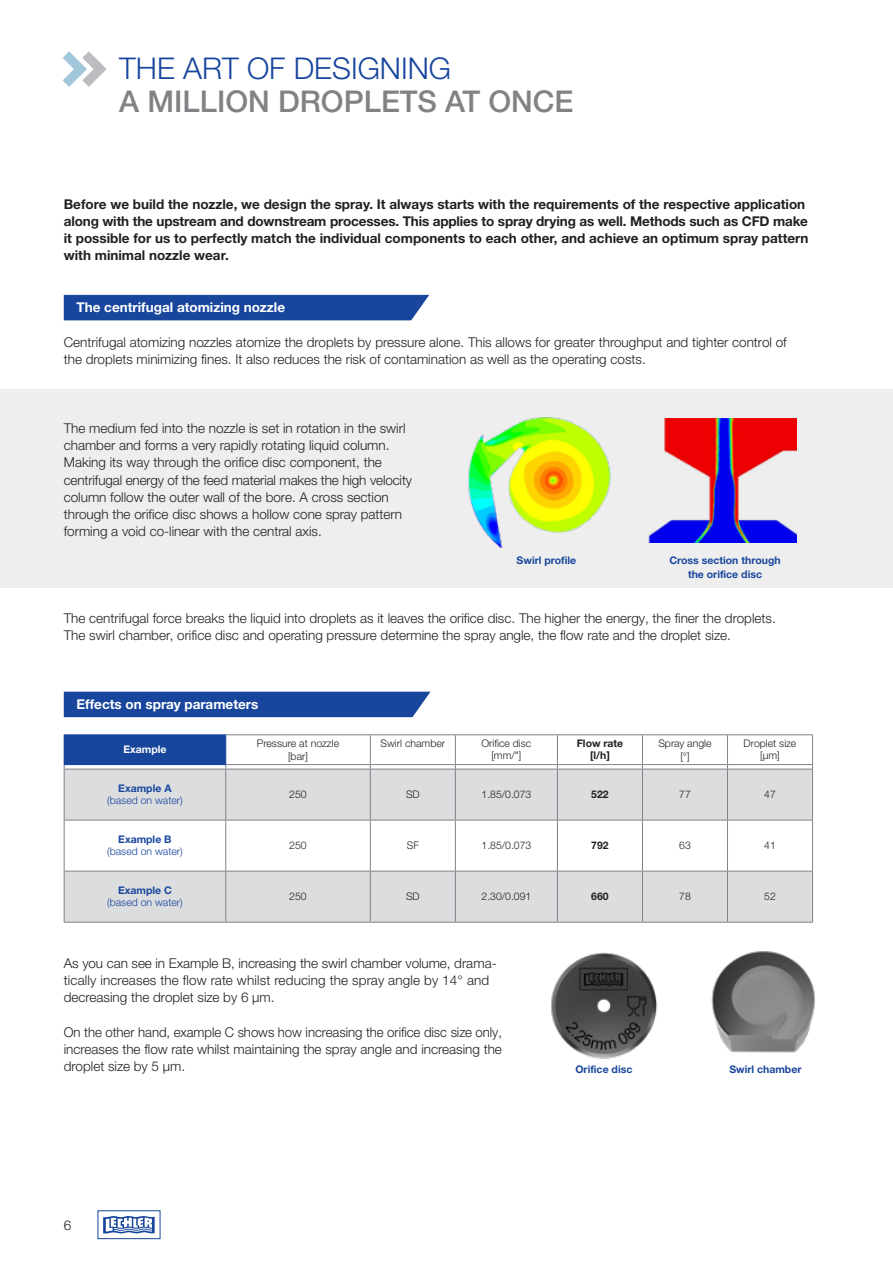
<style>
.page{position:relative;width:893px;height:1263px;background:#fff}
.page>*{position:absolute;margin:0;border:0;box-sizing:border-box;transform-origin:0 0}
.t1{font:500 30px "Helvetica Neue LTW1 G";color:#808285}
.t2{font:300 30px "Helvetica Neue LTW1 G";color:#18469d}
.t3{font:300 13.5px/17.2px "Helvetica Neue LTW1 G";color:#231f20}
.t4{font:700 13.5px/17.2px "Helvetica Neue LTW1 G";color:#231f20}
.t5{font:700 13.5px "Helvetica Neue LTW1 G";color:#fff}
.t6{font:300 10.5px/12.6px "Helvetica Neue LTW1 G";color:#231f20;text-align:center}
.t7{font:700 10.5px/13.5px "Helvetica Neue LTW1 G";color:#18469d;text-align:center}
.t8{font:300 10.5px "Helvetica Neue LTW1 G";color:#18469d}
.t9{font:700 10.5px/12px "Helvetica Neue LTW1 G";color:#231f20;text-align:center}
.t10{font:700 10.5px "Helvetica Neue LTW1 G";color:#fff}
</style>
<div class="page">
<div style="left:0;top:389px;width:893px;height:199px;background:#eeeeef"></div>
<img style="left:648px;top:418px;width:148px;height:124px">
<img style="left:468px;top:417px;width:143px;height:131px">
<img style="left:711px;top:951px;width:105px;height:102px">
<img style="left:551px;top:952px;width:107px;height:107px">
<div style="left:98px;top:1210px;width:62px;height:29px;border:1px solid #18469d"></div>
<svg style="left:103px;top:1216px;width:52px;height:18px"></svg>
<div style="left:64px;top:295px;width:365px;height:25px;background:#18469d"></div>
<div style="left:64px;top:692px;width:366px;height:25px;background:#18469d"></div>
<div style="left:64px;top:735px;width:162px;height:29px;background:#18469d"></div>
<div style="left:65px;top:770px;width:747px;height:152px;background:#dcdddf"></div>
<svg style="left:65px;top:821px;width:747px;height:50px"></svg>
<hr style="left:226px;top:734px;width:144px;height:1px;background:#808285">
<hr style="left:370px;top:734px;width:85px;height:1px;background:#808285">
<hr style="left:455px;top:734px;width:102px;height:1px;background:#808285">
<hr style="left:557px;top:734px;width:85px;height:1px;background:#808285">
<hr style="left:642px;top:734px;width:85px;height:1px;background:#808285">
<hr style="left:727px;top:734px;width:86px;height:1px;background:#808285">
<hr style="left:64px;top:769px;width:162px;height:1px;background:#808285">
<hr style="left:64px;top:769px;width:1px;height:51px;background:#808285">
<hr style="left:226px;top:769px;width:144px;height:1px;background:#808285">
<hr style="left:225px;top:769px;width:1px;height:51px;background:#808285">
<hr style="left:370px;top:769px;width:85px;height:1px;background:#808285">
<hr style="left:370px;top:769px;width:1px;height:51px;background:#808285">
<hr style="left:455px;top:769px;width:102px;height:1px;background:#808285">
<hr style="left:455px;top:769px;width:1px;height:51px;background:#808285">
<hr style="left:557px;top:769px;width:85px;height:1px;background:#808285">
<hr style="left:557px;top:769px;width:1px;height:51px;background:#808285">
<hr style="left:642px;top:769px;width:85px;height:1px;background:#808285">
<hr style="left:642px;top:769px;width:1px;height:51px;background:#808285">
<hr style="left:727px;top:769px;width:86px;height:1px;background:#808285">
<hr style="left:727px;top:769px;width:1px;height:51px;background:#808285">
<hr style="left:812px;top:769px;width:1px;height:51px;background:#808285">
<hr style="left:64px;top:820px;width:162px;height:1px;background:#808285">
<hr style="left:64px;top:820px;width:1px;height:51px;background:#808285">
<hr style="left:226px;top:820px;width:144px;height:1px;background:#808285">
<hr style="left:225px;top:820px;width:1px;height:51px;background:#808285">
<hr style="left:370px;top:820px;width:85px;height:1px;background:#808285">
<hr style="left:370px;top:820px;width:1px;height:51px;background:#808285">
<hr style="left:455px;top:820px;width:102px;height:1px;background:#808285">
<hr style="left:455px;top:820px;width:1px;height:51px;background:#808285">
<hr style="left:557px;top:820px;width:85px;height:1px;background:#808285">
<hr style="left:557px;top:820px;width:1px;height:51px;background:#808285">
<hr style="left:642px;top:820px;width:85px;height:1px;background:#808285">
<hr style="left:642px;top:820px;width:1px;height:51px;background:#808285">
<hr style="left:727px;top:820px;width:86px;height:1px;background:#808285">
<hr style="left:727px;top:820px;width:1px;height:51px;background:#808285">
<hr style="left:812px;top:820px;width:1px;height:51px;background:#808285">
<hr style="left:64px;top:871px;width:162px;height:1px;background:#808285">
<hr style="left:64px;top:871px;width:1px;height:51px;background:#808285">
<hr style="left:226px;top:871px;width:144px;height:1px;background:#808285">
<hr style="left:225px;top:871px;width:1px;height:51px;background:#808285">
<hr style="left:370px;top:871px;width:85px;height:1px;background:#808285">
<hr style="left:370px;top:871px;width:1px;height:51px;background:#808285">
<hr style="left:455px;top:871px;width:102px;height:1px;background:#808285">
<hr style="left:455px;top:871px;width:1px;height:51px;background:#808285">
<hr style="left:557px;top:871px;width:85px;height:1px;background:#808285">
<hr style="left:557px;top:871px;width:1px;height:51px;background:#808285">
<hr style="left:642px;top:871px;width:85px;height:1px;background:#808285">
<hr style="left:642px;top:871px;width:1px;height:51px;background:#808285">
<hr style="left:727px;top:871px;width:86px;height:1px;background:#808285">
<hr style="left:727px;top:871px;width:1px;height:51px;background:#808285">
<hr style="left:812px;top:871px;width:1px;height:51px;background:#808285">
<hr style="left:64px;top:922px;width:162px;height:1px;background:#808285">
<hr style="left:226px;top:922px;width:144px;height:1px;background:#808285">
<hr style="left:370px;top:922px;width:85px;height:1px;background:#808285">
<hr style="left:455px;top:922px;width:102px;height:1px;background:#808285">
<hr style="left:557px;top:922px;width:85px;height:1px;background:#808285">
<hr style="left:642px;top:922px;width:85px;height:1px;background:#808285">
<hr style="left:727px;top:922px;width:86px;height:1px;background:#808285">
<hr style="left:64px;top:734px;width:162px;height:1px;background:#18469d">
<svg style="left:225px;top:735px;width:588px;height:34px"></svg>
<hr style="left:64px;top:764px;width:162px;height:1px;background:#18469d">
<svg style="left:63px;top:51px;width:44px;height:36px"></svg>
<h1 class="t2" style="left:119px;top:50px;width:333px">THE ART OF DESIGNING</h1>
<h1 class="t1" style="left:119px;top:83px;width:456px">A MILLION DROPLETS AT ONCE</h1>
<p class="t4" style="left:64px;top:195px;width:746px">Before we build the nozzle, we design the spray. It always starts with the requirements of the respective application along with the upstream and downstream processes. This applies to spray drying as well. Methods such as CFD make it possible for us to perfectly match the individual components to each other, and achieve an optimum spray pattern with minimal nozzle wear.</p>
<p class="t5" style="left:77px;top:299px;width:210px">The centrifugal atomizing nozzle</p>
<p class="t3" style="left:64px;top:333px;width:724px">Centrifugal atomizing nozzles atomize the droplets by pressure alone. This allows for greater throughput and tighter control of the droplets minimizing fines. It also reduces the risk of contamination as well as the operating costs.</p>
<p class="t3" style="left:64px;top:419px;width:350px">The medium fed into the nozzle is set in rotation in the swirl chamber and forms a very rapidly rotating liquid column.<br>Making its way through the orifice disc component, the centrifugal energy of the feed material makes the high velocity column follow the outer wall of the bore. A cross section through the orifice disc shows a hollow cone spray pattern forming a void co-linear with the central axis.</p>
<p class="t7" style="left:517px;top:554px;width:61px">Swirl profile</p>
<p class="t7" style="left:669px;top:554px;width:113px">Cross section through the orifice disc</p>
<p class="t3" style="left:64px;top:609px;width:713px">The centrifugal force breaks the liquid into droplets as it leaves the orifice disc. The higher the energy, the finer the droplets.<br>The swirl chamber, orifice disc and operating pressure determine the spray angle, the flow rate and the droplet size.</p>
<p class="t5" style="left:77px;top:696px;width:183px">Effects on spray parameters</p>
<p class="t10" style="left:123px;top:743px;width:45px">Example</p>
<p class="t6" style="left:257px;top:737px;width:84px">Pressure at nozzle [bar]</p>
<p class="t6" style="left:381px;top:737px;width:66px">Swirl chamber</p>
<p class="t6" style="left:481px;top:738px;width:51px;line-height:12px">Orifice disc [mm/"]</p>
<p class="t9" style="left:577px;top:738px;width:48px">Flow rate [l/h]</p>
<p class="t6" style="left:658px;top:737px;width:55px">Spray angle [°]</p>
<p class="t6" style="left:744px;top:738px;width:54px;line-height:12px">Droplet size [µm]</p>
<p class="t7" style="left:118px;top:782px;width:55px">Example A</p>
<p class="t8" style="left:107px;top:794px;width:77px">(based on water)</p>
<p class="t6" style="left:289px;top:788px;width:19px">250</p>
<p class="t6" style="left:406px;top:788px;width:15px">SD</p>
<p class="t6" style="left:482px;top:788px;width:51px">1.85/0.073</p>
<p class="t9" style="left:591px;top:788px;width:19px">522</p>
<p class="t6" style="left:679px;top:788px;width:13px">77</p>
<p class="t6" style="left:764px;top:788px;width:13px">47</p>
<p class="t7" style="left:118px;top:833px;width:55px">Example B</p>
<p class="t8" style="left:107px;top:845px;width:77px">(based on water)</p>
<p class="t7" style="left:118px;top:884px;width:55px">Example C</p>
<p class="t8" style="left:107px;top:896px;width:77px">(based on water)</p>
<p class="t6" style="left:289px;top:839px;width:19px">250</p>
<p class="t6" style="left:407px;top:839px;width:14px">SF</p>
<p class="t6" style="left:482px;top:839px;width:51px">1.85/0.073</p>
<p class="t9" style="left:591px;top:839px;width:19px">792</p>
<p class="t6" style="left:679px;top:839px;width:13px">63</p>
<p class="t6" style="left:764px;top:839px;width:13px">41</p>
<p class="t6" style="left:289px;top:890px;width:19px">250</p>
<p class="t6" style="left:406px;top:890px;width:15px">SD</p>
<p class="t6" style="left:482px;top:890px;width:51px">2.30/0.091</p>
<p class="t9" style="left:591px;top:890px;width:19px">660</p>
<p class="t6" style="left:679px;top:890px;width:13px">78</p>
<p class="t6" style="left:764px;top:890px;width:13px">52</p>
<p class="t3" style="left:64px;top:954px;width:433px">As you can see in Example B, increasing the swirl chamber volume, drama&shy;tically increases the flow rate whilst reducing the spray angle by 14° and decreasing the droplet size by 6 µm.</p>
<p class="t3" style="left:64px;top:1023px;width:440px;text-align:justify">On the other hand, example C shows how increasing the orifice disc size only, increases the flow rate whilst maintaining the spray angle and increasing the droplet size by 5 µm.</p>
<p class="t3" style="left:64px;top:1216px;width:9px">6</p>
<p class="t7" style="left:575px;top:1063px;width:58px">Orifice disc</p>
<p class="t7" style="left:729px;top:1063px;width:74px">Swirl chamber</p>
</div>
